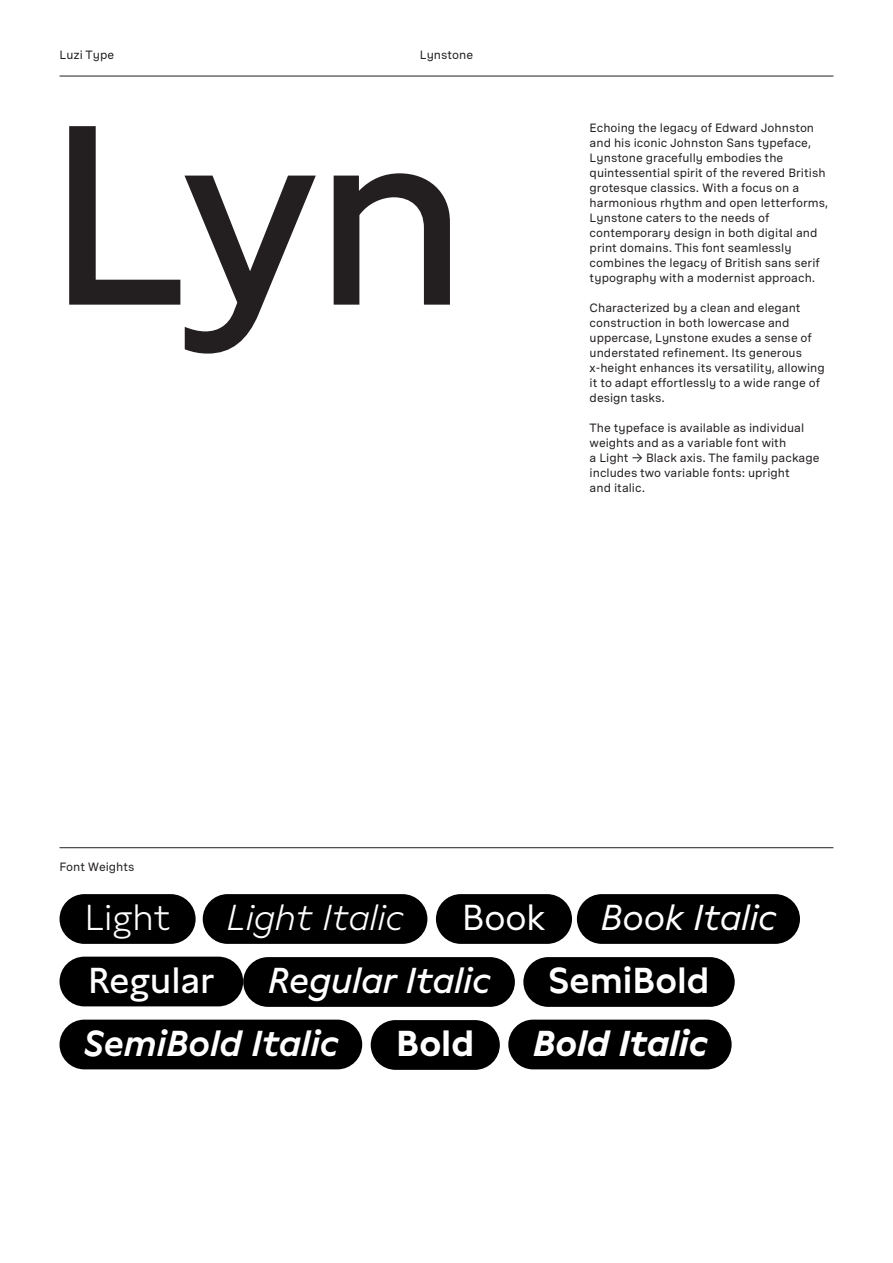
<style>
.page{position:relative;width:893px;height:1263px;background:#fff}
.page>*{position:absolute;margin:0;border:0;box-sizing:border-box;transform-origin:0 0}
.t1{font:255px "Lynstone";color:#231f20}
.t2{font:italic 600 36px "Lynstone";color:#fff}
.t3{font:italic 36px "Lynstone";color:#fff}
.t4{font:italic 300 36px "Lynstone";color:#fff}
.t5{font:italic 36px "Lynstone";color:#fff}
.t6{font:italic 700 36px "Lynstone";color:#fff}
.t7{font:600 36px "Lynstone";color:#fff}
.t8{font:36px "Lynstone";color:#fff}
.t9{font:300 36px "Lynstone";color:#fff}
.t10{font:36px "Lynstone";color:#fff}
.t11{font:700 36px "Lynstone";color:#fff}
.t12{font:12px/15px "Luzi Type";color:#231f20}
</style>
<div class="page">
<hr style="left:60px;top:76px;width:773px;height:1px;background:#231f20">
<hr style="left:60px;top:847px;width:773px;height:1px;background:#231f20">
<div style="left:60px;top:894px;width:136px;height:50px;background:#000;border-radius:25px"></div>
<div style="left:203px;top:894px;width:224px;height:50px;background:#000;border-radius:25px"></div>
<div style="left:436px;top:894px;width:136px;height:50px;background:#000;border-radius:25px"></div>
<div style="left:577px;top:894px;width:223px;height:50px;background:#000;border-radius:25px"></div>
<div style="left:60px;top:957px;width:183px;height:49px;background:#000;border-radius:25px"></div>
<div style="left:243px;top:957px;width:272px;height:50px;background:#000;border-radius:25px"></div>
<div style="left:60px;top:1019px;width:302px;height:50px;background:#000;border-radius:25px"></div>
<div style="left:523px;top:957px;width:212px;height:50px;background:#000;border-radius:25px"></div>
<div style="left:371px;top:1020px;width:129px;height:50px;background:#000;border-radius:25px"></div>
<div style="left:508px;top:1019px;width:224px;height:50px;background:#000;border-radius:25px"></div>
<p class="t12" style="left:60px;top:48px;width:56px">Luzi Type</p>
<p class="t12" style="left:420px;top:48px;width:55px">Lynstone</p>
<h1 class="t1" style="left:47px;top:61px;width:423px">Lyn</h1>
<p class="t12" style="left:590px;top:120px;width:240px">Echoing the legacy of Edward Johnston and his iconic Johnston Sans typeface, Lynstone gracefully embodies the quintessential spirit of the revered British grotesque classics. With a focus on a harmonious rhythm and open letterforms, Lynstone caters to the needs of contemporary design in both digital and print domains. This font seamlessly combines the legacy of British sans serif typography with a modernist approach.</p>
<p class="t12" style="left:590px;top:300px;width:237px">Characterized by a clean and elegant construction in both lowercase and uppercase, Lynstone exudes a sense of understated refinement. Its generous x-height enhances its versatility, allowing it to adapt effortlessly to a wide range of design tasks.</p>
<p class="t12" style="left:590px;top:420px;width:231px">The typeface is available as individual weights and as a variable font with<br>a Light → Black axis. The family package includes two variable fonts: upright<br>and italic.</p>
<p class="t12" style="left:60px;top:859px;width:76px">Font Weights</p>
<h2 class="t9" style="left:85px;top:896px;width:87px">Light</h2>
<h2 class="t4" style="left:227px;top:896px;width:178px">Light Italic</h2>
<h2 class="t10" style="left:462px;top:896px;width:85px">Book</h2>
<h2 class="t5" style="left:601px;top:896px;width:177px">Book Italic</h2>
<h2 class="t8" style="left:88px;top:958px;width:128px">Regular</h2>
<h2 class="t3" style="left:268px;top:959px;width:224px">Regular Italic</h2>
<h2 class="t2" style="left:84px;top:1021px;width:256px">SemiBold Italic</h2>
<h2 class="t7" style="left:548px;top:959px;width:163px">SemiBold</h2>
<h2 class="t11" style="left:396px;top:1022px;width:80px">Bold</h2>
<h2 class="t6" style="left:533px;top:1021px;width:176px">Bold Italic</h2>
</div>
